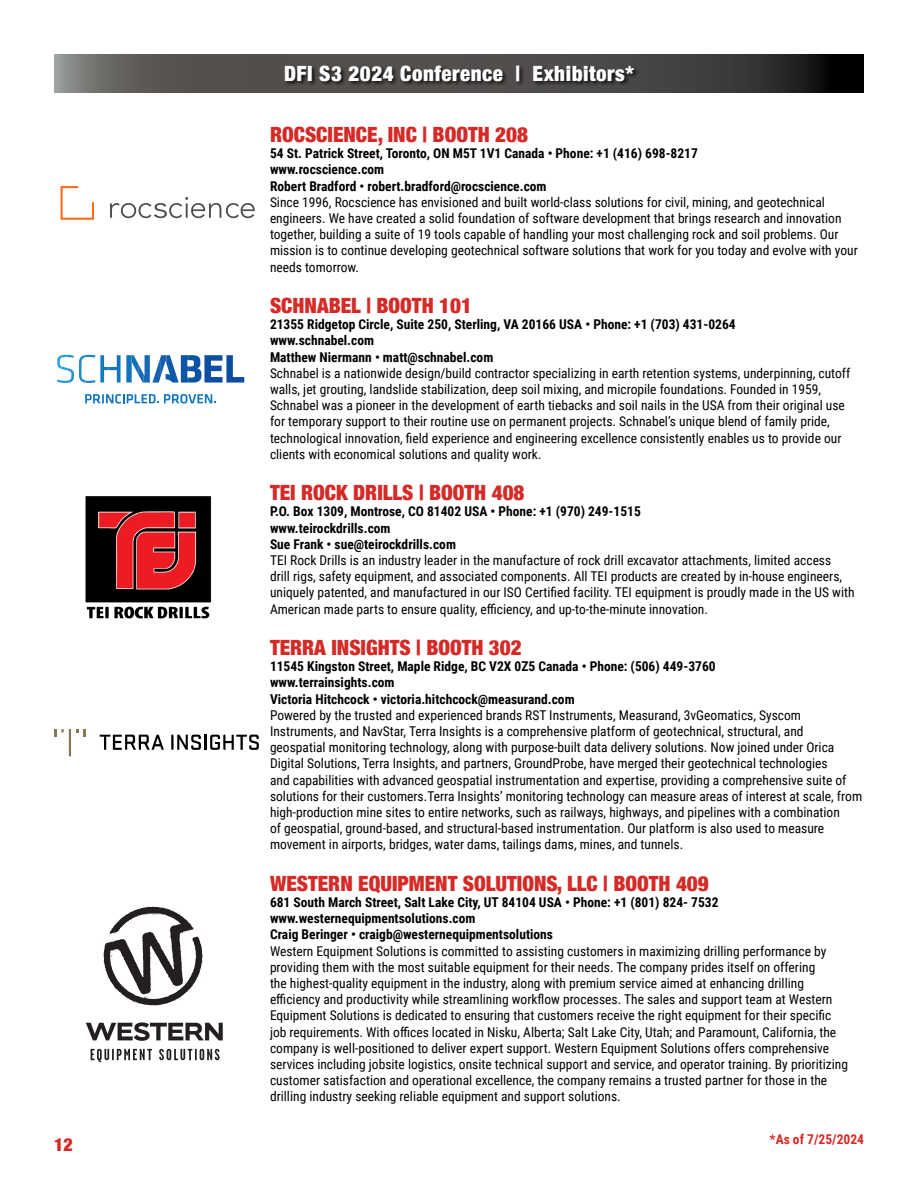
<style>
.page{position:relative;width:918px;height:1188px;background:#fff}
.page>*{position:absolute;margin:0;border:0;box-sizing:border-box;transform-origin:0 0}
.t1{font:900 condensed 21px "Helvetica Neue";color:#d52a26}
.t2{font:900 condensed 21px "Helvetica Neue";letter-spacing:.025em;color:#fff}
.t3{font:900 condensed 18px "Helvetica Neue";color:#d52a26}
.t4{font:13.5px/16.2px "Roboto Condensed";color:#000}
.t5{font:700 13.5px/16.2px "Roboto Condensed";color:#000}
.t6{font:700 13.5px "Roboto Condensed";color:#d52a26}
</style>
<div class="page">
<svg style="left:54px;top:54px;width:810px;height:39px;background:#494746"></svg>
<div style="left:284px;top:65px;width:356px;height:21px;background:#000;opacity:.75"></div>
<svg style="left:100px;top:735px;width:64px;height:15px"></svg>
<svg style="left:171px;top:735px;width:88px;height:15px"></svg>
<svg style="left:54px;top:729px;width:32px;height:28px"></svg>
<svg style="left:86px;top:1022px;width:137px;height:19px"></svg>
<svg style="left:91px;top:1049px;width:61px;height:13px"></svg>
<svg style="left:159px;top:1049px;width:61px;height:11px"></svg>
<svg style="left:103px;top:907px;width:100px;height:99px"></svg>
<img style="left:85px;top:496px;width:127px;height:123px">
<svg style="left:85px;top:394px;width:131px;height:10px"></svg>
<svg style="left:57px;top:355px;width:187px;height:28px"></svg>
<svg style="left:110px;top:197px;width:145px;height:21px"></svg>
<svg style="left:60px;top:186px;width:34px;height:34px"></svg>
<h1 class="t2" style="left:284px;top:56px;width:351px">DFI S3 2024 Conference | Exhibitors*</h1>
<h1 class="t1" style="left:270px;top:117px;width:260px">ROCSCIENCE, INC | BOOTH 208</h1>
<p class="t5" style="left:270px;top:145px;width:429px">54 St. Patrick Street, Toronto, ON M5T 1V1 Canada • Phone: +1 (416) 698-8217 www.rocscience.com<br>Robert Bradford • robert.bradford@rocscience.com</p>
<p class="t4" style="left:270px;top:193px;width:589px">Since 1996, Rocscience has envisioned and built world-class solutions for civil, mining, and geotechnical engineers. We have created a solid foundation of software development that brings research and innovation together, building a suite of 19 tools capable of handling your most challenging rock and soil problems. Our mission is to continue developing geotechnical software solutions that work for you today and evolve with your needs tomorrow.</p>
<h1 class="t1" style="left:270px;top:288px;width:203px">SCHNABEL | BOOTH 101</h1>
<p class="t5" style="left:270px;top:316px;width:467px">21355 Ridgetop Circle, Suite 250, Sterling, VA 20166 USA • Phone: +1 (703) 431-0264 www.schnabel.com<br>Matthew Niermann • matt@schnabel.com</p>
<p class="t4" style="left:270px;top:364px;width:582px">Schnabel is a nationwide design/build contractor specializing in earth retention systems, underpinning, cutoff walls, jet grouting, landslide stabilization, deep soil mixing, and micropile foundations. Founded in 1959, Schnabel was a pioneer in the development of earth tiebacks and soil nails in the USA from their original use for temporary support to their routine use on permanent projects. Schnabel’s unique blend of family pride, technological innovation, field experience and engineering excellence consistently enables us to provide our clients with economical solutions and quality work.</p>
<h1 class="t1" style="left:270px;top:475px;width:256px">TEI ROCK DRILLS | BOOTH 408</h1>
<p class="t5" style="left:270px;top:503px;width:372px">P.O. Box 1309, Montrose, CO 81402 USA • Phone: +1 (970) 249-1515 www.teirockdrills.com<br>Sue Frank • sue@teirockdrills.com</p>
<p class="t4" style="left:270px;top:552px;width:586px">TEI Rock Drills is an industry leader in the manufacture of rock drill excavator attachments, limited access drill rigs, safety equipment, and associated components. All TEI products are created by in-house engineers, uniquely patented, and manufactured in our ISO Certified facility. TEI equipment is proudly made in the US with American made parts to ensure quality, efficiency, and up-to-the-minute innovation.</p>
<h1 class="t1" style="left:270px;top:630px;width:253px">TERRA INSIGHTS | BOOTH 302</h1>
<p class="t5" style="left:270px;top:658px;width:447px">11545 Kingston Street, Maple Ridge, BC V2X 0Z5 Canada • Phone: (506) 449-3760 www.terrainsights.com<br>Victoria Hitchcock • victoria.hitchcock@measurand.com</p>
<p class="t4" style="left:270px;top:706px;width:594px">Powered by the trusted and experienced brands RST Instruments, Measurand, 3vGeomatics, Syscom Instruments, and NavStar, Terra Insights is a comprehensive platform of geotechnical, structural, and geospatial monitoring technology, along with purpose-built data delivery solutions. Now joined under Orica Digital Solutions, Terra Insights, and partners, GroundProbe, have merged their geotechnical technologies<br>and capabilities with advanced geospatial instrumentation and expertise, providing a comprehensive suite of solutions for their customers.Terra Insights’ monitoring technology can measure areas of interest at scale, from high-production mine sites to entire networks, such as railways, highways, and pipelines with a combination<br>of geospatial, ground-based, and structural-based instrumentation. Our platform is also used to measure movement in airports, bridges, water dams, tailings dams, mines, and tunnels.</p>
<h1 class="t1" style="left:270px;top:866px;width:440px">WESTERN EQUIPMENT SOLUTIONS, LLC | BOOTH 409</h1>
<p class="t5" style="left:270px;top:894px;width:450px">681 South March Street, Salt Lake City, UT 84104 USA • Phone: +1 (801) 824- 7532 www.westernequipmentsolutions.com<br>Craig Beringer • craigb@westernequipmentsolutions</p>
<p class="t4" style="left:270px;top:942px;width:580px">Western Equipment Solutions is committed to assisting customers in maximizing drilling performance by providing them with the most suitable equipment for their needs. The company prides itself on offering<br>the highest-quality equipment in the industry, along with premium service aimed at enhancing drilling efficiency and productivity while streamlining workflow processes. The sales and support team at Western Equipment Solutions is dedicated to ensuring that customers receive the right equipment for their specific job requirements. With offices located in Nisku, Alberta; Salt Lake City, Utah; and Paramount, California, the company is well-positioned to deliver expert support. Western Equipment Solutions offers comprehensive services including jobsite logistics, onsite technical support and service, and operator training. By prioritizing customer satisfaction and operational excellence, the company remains a trusted partner for those in the drilling industry seeking reliable equipment and support solutions.</p>
<h2 class="t3" style="left:54px;top:1130px;width:20px">12</h2>
<p class="t6" style="left:770px;top:1130px;width:96px">*As of 7/25/2024</p>
</div>
